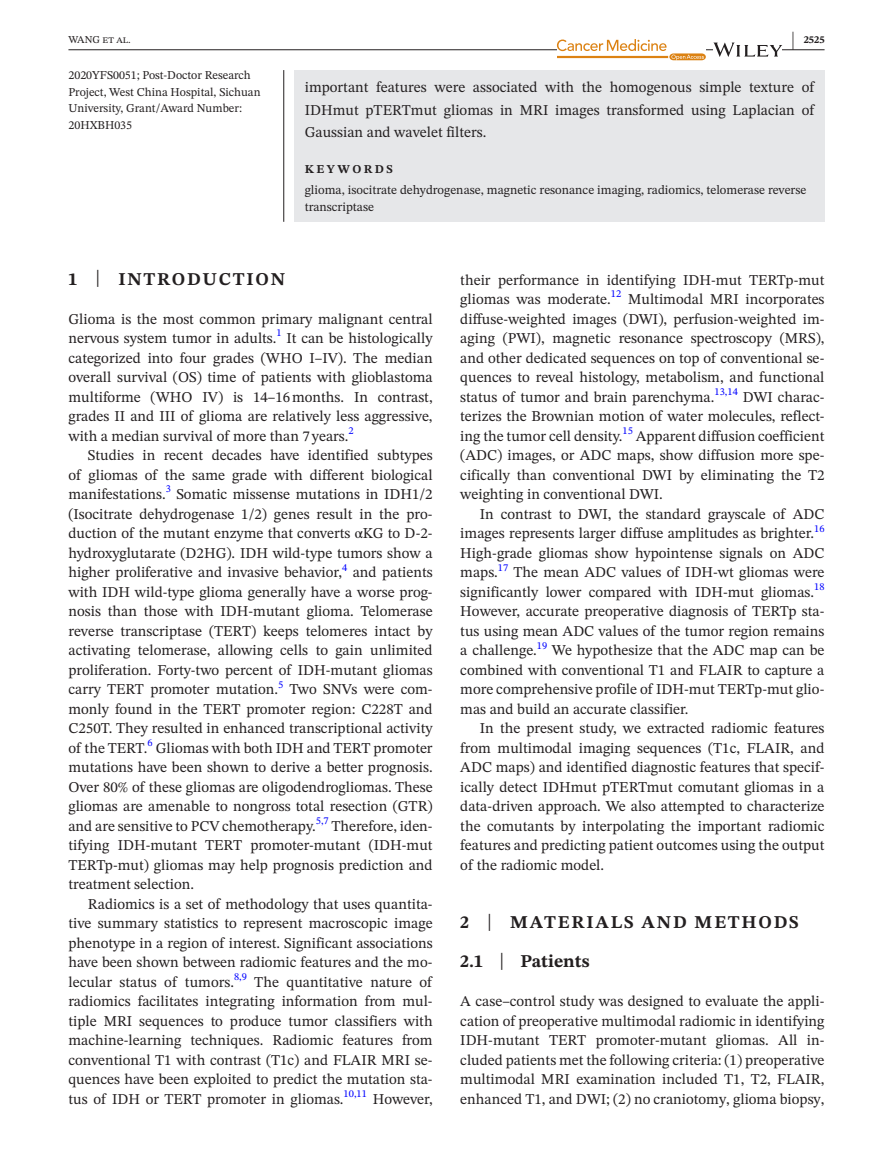
<style>
.page{position:relative;width:893px;height:1174px;background:#fff}
.page>*{position:absolute;margin:0;border:0;box-sizing:border-box;transform-origin:0 0}
.t1{font:700 21px "STIX Two Text";color:#231f20;scale:.42 1}
.t2{font:700 18px/39px "STIX Two Text";letter-spacing:.1em;color:#231f20}
.t3{font:15px/19.5px "STIX Two Text";color:#231f20;text-align:justify}
.t4{font:12.75px/17.2px "STIX Two Text";color:#231f20}
.t5{font:12px/16.5px "STIX Two Text";color:#231f20}
.t6{font:700 12px "STIX Two Text";letter-spacing:.2em;color:#231f20}
.t7{font:10.5px "STIX Two Text";color:#00f}
.t8{font:10.5px "STIX Two Text";color:#231f20}
.t9{font:700 10.5px "STIX Two Text";color:#231f20}
.s1{font-weight:400;font-size:23.7px}
.s2{font-family:"STIX"}
</style>
<div class="page">
<hr style="left:68px;top:49px;width:756px;height:1px;background:#231f20">
<svg style="left:557px;top:39px;width:149px;height:21px"></svg>
<svg style="left:713px;top:43px;width:69px;height:14px"></svg>
<div style="left:294px;top:70px;width:530px;height:152px;background:#e6e7e9"></div>
<hr style="left:283px;top:70px;width:1px;height:152px;background:#231f20">
<h1 class="t1" style="left:792px;top:24px;width:8px">|</h1>
<p class="t8" style="left:68px;top:32px;width:64px">WANG et al.</p>
<p class="t9" style="left:804px;top:32px;width:22px">2525</p>
<p class="t5" style="left:68px;top:67px;width:194px">2020YFS0051; Post-Doctor Research<br>Project, West China Hospital, Sichuan<br>University, Grant/Award Number:<br>20HXBH035</p>
<p class="t3" style="left:305px;top:76px;width:511px;line-height:22.5px">important features were associated with the homogenous simple texture of IDHmut pTERTmut gliomas in MRI images transformed using Laplacian of Gaussian and wavelet filters.</p>
<p class="t6" style="left:305px;top:160px;width:90px">KEYWORDS</p>
<p class="t4" style="left:305px;top:181px;width:503px">glioma, isocitrate dehydrogenase, magnetic resonance imaging, radiomics, telomerase reverse transcriptase</p>
<p class="t2" style="left:68px;top:260px;width:218px">1 <span class="s1">|</span> INTRODUCTION</p>
<p class="t3" style="left:68px;top:309px;width:366px">Glioma is the most common primary malignant central nervous system tumor in adults.</p>
<p class="t7" style="left:277px;top:325px;width:7px">1</p>
<p class="t3" style="left:68px;top:328px;width:366px;text-indent:218px">It can be histologically categorized into four grades (WHO I–IV). The median overall survival (OS) time of patients with glioblastoma multiforme (WHO IV) is 14–16months. In contrast, grades II and III of glioma are relatively less aggressive, with a median survival of more than 7 years.</p>
<p class="t7" style="left:348px;top:423px;width:7px">2</p>
<p class="t3" style="left:68px;top:445px;width:366px;text-indent:20px">Studies in recent decades have identified subtypes of gliomas of the same grade with different biological manifestations.</p>
<p class="t7" style="left:166px;top:481px;width:7px">3</p>
<p class="t3" style="left:68px;top:484px;width:366px;text-indent:108px">Somatic missense mutations in IDH1/2 (Isocitrate dehydrogenase 1/2) genes result in the pro&shy;duction of the mutant enzyme that converts <span class="s2">α</span>KG to D-2- hydroxyglutarate (D2HG). IDH wild-type tumors show a higher proliferative and invasive behavior,</p>
<p class="t7" style="left:342px;top:559px;width:7px">4</p>
<p class="t3" style="left:68px;top:562px;width:366px;text-indent:284px">and patients with IDH wild-type glioma generally have a worse prog&shy;nosis than those with IDH-mutant glioma. Telomerase reverse transcriptase (TERT) keeps telomeres intact by activating telomerase, allowing cells to gain unlimited proliferation. Forty-two percent of IDH-mutant gliomas carry TERT promoter mutation.</p>
<p class="t7" style="left:278px;top:676px;width:7px">5</p>
<p class="t3" style="left:68px;top:679px;width:366px;text-indent:221px">Two SNVs were com&shy;monly found in the TERT promoter region: C228T and C250T. They resulted in enhanced transcriptional activity of the TERT.</p>
<p class="t7" style="left:147px;top:735px;width:7px">6</p>
<p class="t3" style="left:68px;top:738px;width:366px;text-indent:87px">Gliomas with both IDH and TERT promoter mutations have been shown to derive a better prognosis.<br>Over 80% of these gliomas are oligodendrogliomas. These gliomas are amenable to nongross total resection (GTR) and are sensitive to PCV chemotherapy.</p>
<p class="t7" style="left:316px;top:813px;width:14px">5,7</p>
<p class="t3" style="left:68px;top:816px;width:366px;text-indent:263px">Therefore, iden&shy;tifying IDH-mutant TERT promoter-mutant (IDH-mut TERTp-mut) gliomas may help prognosis prediction and treatment selection.</p>
<p class="t3" style="left:68px;top:894px;width:366px;text-indent:20px">Radiomics is a set of methodology that uses quantita&shy;tive summary statistics to represent macroscopic image phenotype in a region of interest. Significant associations have been shown between radiomic features and the mo&shy;lecular status of tumors.</p>
<p class="t7" style="left:234px;top:969px;width:14px">8,9</p>
<p class="t3" style="left:68px;top:972px;width:366px;text-indent:186px">The quantitative nature of radiomics facilitates integrating information from mul&shy;tiple MRI sequences to produce tumor classifiers with machine-learning techniques. Radiomic features from conventional T1 with contrast (T1c) and FLAIR MRI se&shy;quences have been exploited to predict the mutation sta&shy;tus of IDH or TERT promoter in gliomas.</p>
<p class="t7" style="left:344px;top:1086px;width:25px">10,11</p>
<p class="t3" style="left:373px;top:1089px;width:61px">However,</p>
<p class="t3" style="left:460px;top:270px;width:366px">their performance in identifying IDH-mut TERTp-mut gliomas was moderate.<sup>12</sup></p>
<p class="t3" style="left:460px;top:289px;width:366px;text-indent:168px">Multimodal MRI incorporates diffuse-weighted images (DWI), perfusion-weighted im&shy;aging (PWI), magnetic resonance spectroscopy (MRS), and other dedicated sequences on top of conventional se&shy;quences to reveal histology, metabolism, and functional status of tumor and brain parenchyma.</p>
<p class="t7" style="left:714px;top:384px;width:25px">13,14</p>
<p class="t3" style="left:460px;top:387px;width:366px;text-indent:283px">DWI charac&shy;terizes the Brownian motion of water molecules, reflect&shy;ing the tumor cell density.</p>
<p class="t7" style="left:622px;top:423px;width:12px">15</p>
<p class="t3" style="left:460px;top:426px;width:366px;text-indent:175px">Apparent diffusion coefficient (ADC) images, or ADC maps, show diffusion more spe&shy;cifically than conventional DWI by eliminating the T2 weighting in conventional DWI.</p>
<p class="t3" style="left:460px;top:504px;width:366px;text-indent:20px">In contrast to DWI, the standard grayscale of ADC images represents larger diffuse amplitudes as brighter.</p>
<p class="t7" style="left:814px;top:520px;width:12px">16</p>
<p class="t3" style="left:460px;top:543px;width:366px">High-grade gliomas show hypointense signals on ADC maps.</p>
<p class="t7" style="left:498px;top:559px;width:12px">17</p>
<p class="t3" style="left:460px;top:562px;width:366px;text-indent:53px">The mean ADC values of IDH-wt gliomas were significantly lower compared with IDH-mut gliomas.</p>
<p class="t7" style="left:814px;top:579px;width:12px">18</p>
<p class="t3" style="left:460px;top:601px;width:366px">However, accurate preoperative diagnosis of TERTp sta&shy;tus using mean ADC values of the tumor region remains a challenge.</p>
<p class="t7" style="left:537px;top:637px;width:12px">19</p>
<p class="t3" style="left:460px;top:640px;width:366px;text-indent:92px">We hypothesize that the ADC map can be combined with conventional T1 and FLAIR to capture a more comprehensive profile of IDH-mut TERTp-mut glio&shy;mas and build an accurate classifier.</p>
<p class="t3" style="left:460px;top:718px;width:366px;text-indent:20px">In the present study, we extracted radiomic features from multimodal imaging sequences (T1c, FLAIR, and ADC maps) and identified diagnostic features that specif&shy;ically detect IDHmut pTERTmut comutant gliomas in a data-driven approach. We also attempted to characterize the comutants by interpolating the important radiomic features and predicting patient outcomes using the output of the radiomic model.</p>
<p class="t2" style="left:460px;top:903px;width:340px">2 <span class="s1">|</span> MATERIALS AND METHODS<br>2.1 <span class="s1">|</span> Patients</p>
<p class="t3" style="left:460px;top:991px;width:366px">A case–control study was designed to evaluate the appli&shy;cation of preoperative multimodal radiomic in identifying IDH-mutant TERT promoter-mutant gliomas. All in&shy;cluded patients met the following criteria: (1) preoperative multimodal MRI examination included T1, T2, FLAIR, enhanced T1, and DWI; (2) no craniotomy, glioma biopsy,</p>
</div>
